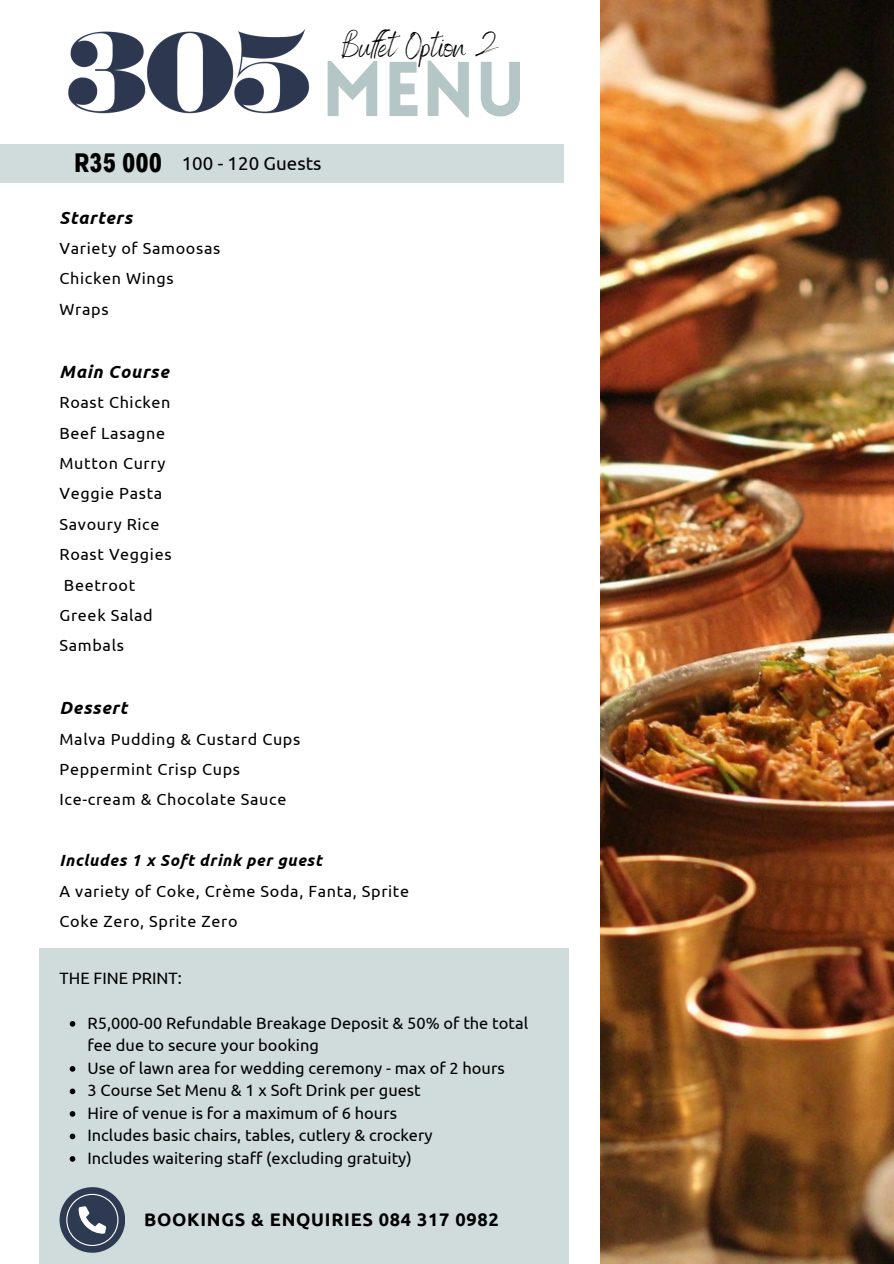
<style>
.page{position:relative;width:894px;height:1264px;background:#fff}
.page>*{position:absolute;margin:0;border:0;box-sizing:border-box;transform-origin:0 0}
.t1{font:900 75.75px "Lovelo";color:#b5c6c6}
.t2{font:33.3px "Benedict";color:#000}
.t3{font:700 condensed 24px "Radnika Next";color:#000}
.t4{font:18.75px "Ubuntu";color:#000}
.t5{font:700 18.15px "Ubuntu";letter-spacing:.04em;color:#000}
.t6{font:italic 700 17.7px "Ubuntu";letter-spacing:.04em;color:#000}
.t7{font:16.35px/22.5px "Ubuntu";color:#000}
.t8{font:16.2px "Ubuntu";letter-spacing:.04em;color:#000}
.t9{font:italic 700 16.2px "Ubuntu";letter-spacing:.04em;color:#000}
</style>
<div class="page">
<img style="left:600px;top:0;width:293px;height:1263px">
<div style="left:0;top:144px;width:563px;height:38px;background:#d0dbdb"></div>
<img style="left:68px;top:29px;width:242px;height:85px">
<div style="left:39px;top:948px;width:529px;height:315px;background:#d0dbdb"></div>
<svg style="left:60px;top:1187px;width:65px;height:65px"></svg>
<svg style="left:70px;top:1021px;width:5px;height:5px"></svg>
<svg style="left:70px;top:1066px;width:5px;height:5px"></svg>
<svg style="left:70px;top:1088px;width:5px;height:6px"></svg>
<svg style="left:70px;top:1111px;width:5px;height:5px"></svg>
<svg style="left:70px;top:1133px;width:5px;height:6px"></svg>
<svg style="left:70px;top:1156px;width:5px;height:5px"></svg>
<p class="t2" style="left:341px;top:25px;width:159px">Bufet Option 2</p>
<h2 class="t1" style="left:321px;top:59px;width:206px">MENU</h2>
<p class="t3" style="left:74px;top:148px;width:90px">R35 000</p>
<p class="t4" style="left:182px;top:153px;width:141px">100 - 120 Guests</p>
<h1 class="t6" style="left:60px;top:207px;width:74px">Starters</h1>
<h3 class="t8" style="left:60px;top:239px;width:162px">Variety of Samoosas</h3>
<h5 class="t8" style="left:60px;top:269px;width:115px">Chicken Wings</h5>
<p class="t8" style="left:60px;top:299px;width:50px">Wraps</p>
<p class="t6" style="left:60px;top:361px;width:111px">Main Course</p>
<p class="t8" style="left:60px;top:393px;width:112px">Roast Chicken</p>
<p class="t8" style="left:60px;top:423px;width:107px">Beef Lasagne</p>
<p class="t8" style="left:60px;top:454px;width:107px">Mutton Curry</p>
<p class="t8" style="left:60px;top:484px;width:104px">Veggie Pasta</p>
<p class="t8" style="left:60px;top:514px;width:101px">Savoury Rice</p>
<p class="t8" style="left:60px;top:545px;width:113px">Roast Veggies</p>
<p class="t8" style="left:64px;top:575px;width:73px">Beetroot</p>
<p class="t8" style="left:60px;top:605px;width:95px">Greek Salad</p>
<p class="t8" style="left:60px;top:636px;width:66px">Sambals</p>
<p class="t6" style="left:60px;top:697px;width:69px">Dessert</p>
<p class="t8" style="left:60px;top:729px;width:242px">Malva Pudding &amp; Custard Cups</p>
<p class="t8" style="left:60px;top:760px;width:182px">Peppermint Crisp Cups</p>
<p class="t8" style="left:60px;top:790px;width:228px">Ice-cream &amp; Chocolate Sauce</p>
<p class="t9" style="left:60px;top:851px;width:264px">Includes 1 x Soft drink per guest</p>
<p class="t8" style="left:60px;top:881px;width:351px">A variety of Coke, Crème Soda, Fanta, Sprite</p>
<p class="t8" style="left:60px;top:911px;width:179px">Coke Zero, Sprite Zero</p>
<p class="t7" style="left:60px;top:966px;width:124px">THE FINE PRINT:</p>
<p class="t7" style="left:87px;top:1011px;width:442px">R5,000-00 Refundable Breakage Deposit &amp; 50% of the total fee due to secure your booking</p>
<p class="t7" style="left:87px;top:1056px;width:418px">Use of lawn area for wedding ceremony - max of 2 hours</p>
<h6 class="t7" style="left:87px;top:1079px;width:335px">3 Course Set Menu &amp; 1 x Soft Drink per guest</h6>
<p class="t7" style="left:87px;top:1101px;width:311px">Hire of venue is for a maximum of 6 hours</p>
<p class="t7" style="left:87px;top:1124px;width:346px">Includes basic chairs, tables, cutlery &amp; crockery</p>
<p class="t7" style="left:87px;top:1146px;width:326px">Includes waitering staff (excluding gratuity)</p>
<p class="t5" style="left:144px;top:1208px;width:356px">BOOKINGS &amp; ENQUIRIES 084 317 0982</p>
</div>
